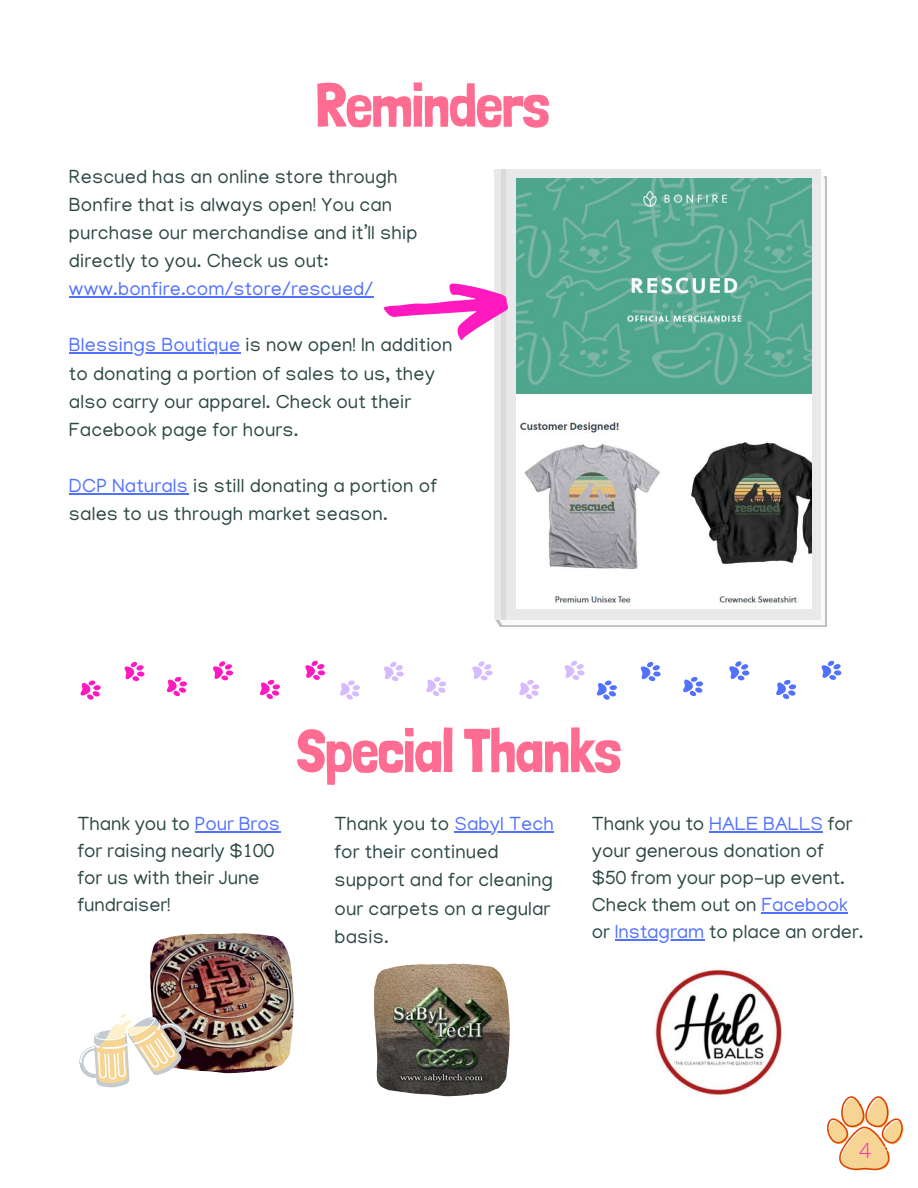
<style>
.page{position:relative;width:918px;height:1188px;background:#fff}
.page>*{position:absolute;margin:0;border:0;box-sizing:border-box;transform-origin:0 0}
.t1{font:61.35px "Londrina Solid";letter-spacing:-.025em;color:#ff6c92}
.t2{font:300 21px "Open Sans";color:#ff1abf}
.t3{font:19.5px/28.2px "Manjari";letter-spacing:.01em;color:#2b4743}
.t4{font:19.5px "Manjari";letter-spacing:.01em;color:#5271ff}
.s1{color:#5271ff}
</style>
<div class="page">
<img style="left:150px;top:933px;width:143px;height:140px">
<img style="left:374px;top:964px;width:136px;height:132px">
<svg style="left:260px;top:679px;width:20px;height:21px"></svg>
<svg style="left:124px;top:661px;width:21px;height:21px"></svg>
<svg style="left:80px;top:680px;width:21px;height:20px"></svg>
<svg style="left:213px;top:661px;width:21px;height:20px"></svg>
<svg style="left:166px;top:677px;width:21px;height:20px"></svg>
<svg style="left:305px;top:660px;width:21px;height:20px"></svg>
<svg style="left:519px;top:680px;width:21px;height:19px"></svg>
<svg style="left:384px;top:662px;width:20px;height:19px"></svg>
<svg style="left:340px;top:680px;width:20px;height:20px"></svg>
<svg style="left:472px;top:661px;width:21px;height:20px"></svg>
<svg style="left:426px;top:677px;width:21px;height:19px"></svg>
<svg style="left:564px;top:660px;width:21px;height:20px"></svg>
<svg style="left:776px;top:679px;width:21px;height:21px"></svg>
<svg style="left:640px;top:661px;width:21px;height:21px"></svg>
<svg style="left:596px;top:680px;width:21px;height:20px"></svg>
<svg style="left:729px;top:661px;width:21px;height:20px"></svg>
<svg style="left:683px;top:677px;width:21px;height:20px"></svg>
<svg style="left:821px;top:660px;width:21px;height:20px"></svg>
<svg style="left:79px;top:1008px;width:115px;height:80px"></svg>
<div style="left:494px;top:169px;width:327px;height:450px;background:#e9e9e9"></div>
<img style="left:516px;top:178px;width:295px;height:431px">
<hr style="left:501px;top:169px;width:4px;height:450px;background:#dbdbdb">
<svg style="left:827px;top:1096px;width:76px;height:74px"></svg>
<img style="left:654px;top:969px;width:128px;height:128px">
<hr style="left:69px;top:296px;width:305px;height:1px;background:#5271ff">
<hr style="left:69px;top:353px;width:172px;height:1px;background:#5271ff">
<hr style="left:69px;top:493px;width:119px;height:1px;background:#5271ff">
<svg style="left:383px;top:283px;width:125px;height:57px"></svg>
<hr style="left:195px;top:831px;width:85px;height:1px;background:#5271ff">
<hr style="left:454px;top:831px;width:100px;height:1px;background:#5271ff">
<hr style="left:709px;top:831px;width:114px;height:1px;background:#5271ff">
<hr style="left:761px;top:912px;width:87px;height:1px;background:#5271ff">
<hr style="left:615px;top:939px;width:89px;height:1px;background:#5271ff">
<h1 class="t1" style="left:315px;top:69px;width:236px">Reminders</h1>
<p class="t3" style="left:69px;top:165px;width:350px">Rescued has an online store through Bonfire that is always open! You can purchase our merchandise and it’ll ship directly to you. Check us out:</p>
<p class="t4" style="left:69px;top:281px;width:306px">www.bonfire.com/store/rescued/</p>
<p class="t3" style="left:69px;top:334px;width:385px"><span class="s1">Blessings Boutique</span> is now open! In addition to donating a portion of sales to us, they also carry our apparel. Check out their Facebook page for hours.</p>
<p class="t3" style="left:69px;top:474px;width:370px"><span class="s1">DCP Naturals</span> is still donating a portion of sales to us through market season.</p>
<h1 class="t1" style="left:296px;top:714px;width:327px">Special Thanks</h1>
<p class="t3" style="left:78px;top:813px;width:204px;line-height:27px">Thank you to <span class="s1">Pour Bros </span>for raising nearly $100 for us with their June fundraiser!</p>
<p class="t3" style="left:334px;top:813px;width:221px">Thank you to <span class="s1">Sabyl Tech </span>for their continued support and for cleaning our carpets on a regular basis.</p>
<p class="t3" style="left:592px;top:813px;width:273px;line-height:27px">Thank you to <span class="s1">HALE BALLS</span> for your generous donation of<br>$50 from your pop-up event.<br>Check them out on <span class="s1">Facebook </span>or <span class="s1">Instagram</span> to place an order.</p>
<p class="t2" style="left:859px;top:1136px;width:13px">4</p>
</div>
